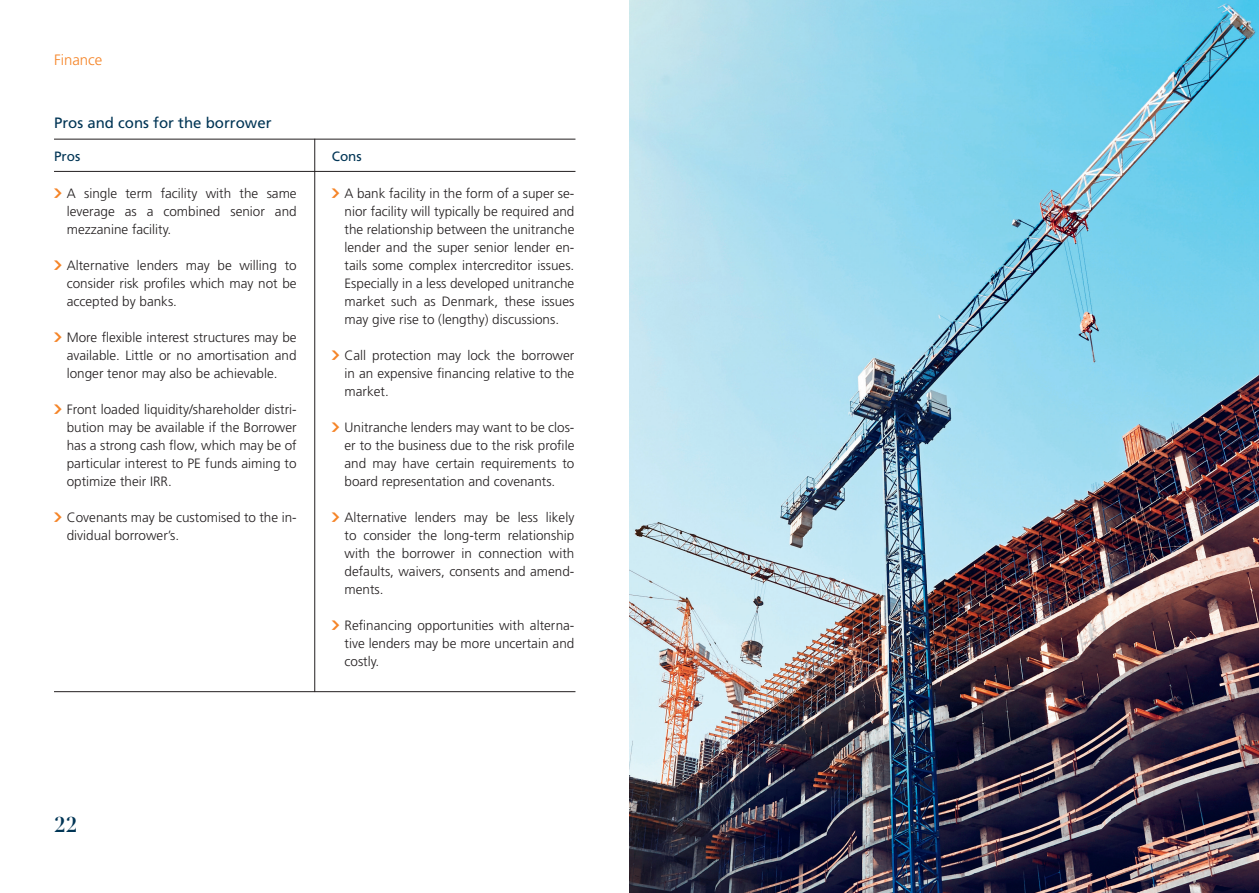
<style>
.page{position:relative;width:1259px;height:893px;background:#fff}
.page>*{position:absolute;margin:0;border:0;box-sizing:border-box;transform-origin:0 0}
.t1{font:700 21px "Didot LT Std";color:#003555}
.t2{font:15px "Frutiger LT Std";color:#003555}
.t3{font:300 15px "Frutiger LT Std";color:#f58427}
.t4{font:300 13.5px/18px "Frutiger LT Std";color:#231f20;text-align:justify}
.t5{font:13.5px "Frutiger LT Std";color:#003555}
.s1{font-family:"KR Pil 3";font-weight:400;color:#f58427}
</style>
<div class="page">
<hr style="left:54px;top:171px;width:521px;height:1px;background:#231f20">
<hr style="left:54px;top:139px;width:521px;height:1px;background:#231f20">
<hr style="left:54px;top:691px;width:521px;height:1px;background:#231f20">
<hr style="left:314px;top:139px;width:1px;height:553px;background:#231f20">
<img style="left:629px;top:0;width:630px;height:893px">
<p class="t3" style="left:54px;top:52px;width:50px">Finance</p>
<p class="t2" style="left:54px;top:114px;width:219px">Pros and cons for the borrower</p>
<p class="t5" style="left:54px;top:148px;width:28px">Pros</p>
<p class="t4" style="left:67px;top:185px;width:231px;text-indent:-13px"><span class="s1">•</span> A single term facility with the same leverage as a combined senior and mezzanine facility.</p>
<p class="t4" style="left:67px;top:257px;width:231px;text-indent:-13px"><span class="s1">•</span> Alternative lenders may be willing to consider risk profiles which may not be accepted by banks.</p>
<p class="t4" style="left:67px;top:329px;width:231px;text-indent:-13px"><span class="s1">•</span> More flexible interest structures may be available. Little or no amortisation and longer tenor may also be achievable.</p>
<p class="t4" style="left:67px;top:401px;width:231px;text-indent:-13px"><span class="s1">•</span> Front loaded liquidity/shareholder distri&shy;bution may be available if the Borrower has a strong cash flow, which may be of particular interest to PE funds aiming to optimize their IRR.</p>
<p class="t4" style="left:67px;top:509px;width:231px;text-indent:-13px"><span class="s1">•</span> Covenants may be customised to the in&shy;dividual borrower’s.</p>
<p class="t5" style="left:332px;top:148px;width:31px">Cons</p>
<p class="t4" style="left:344px;top:185px;width:231px;text-indent:-13px"><span class="s1">•</span> A bank facility in the form of a super se&shy;nior facility will typically be required and the relationship between the unitranche lender and the super senior lender en&shy;tails some complex intercreditor issues.<br>Especially in a less developed unitranche market such as Denmark, these issues may give rise to (lengthy) discussions.</p>
<p class="t4" style="left:344px;top:346px;width:231px;text-indent:-13px"><span class="s1">•</span> Call protection may lock the borrower in an expensive financing relative to the market.</p>
<p class="t4" style="left:344px;top:418px;width:231px;text-indent:-13px"><span class="s1">•</span> Unitranche lenders may want to be clos&shy;er to the business due to the risk profile and may have certain requirements to board representation and covenants.</p>
<p class="t4" style="left:344px;top:508px;width:231px;text-indent:-13px"><span class="s1">•</span> Alternative lenders may be less likely to consider the long-term relationship with the borrower in connection with defaults, waivers, consents and amend&shy;ments.</p>
<p class="t4" style="left:344px;top:616px;width:231px;text-indent:-13px"><span class="s1">•</span> Refinancing opportunities with alterna&shy;tive lenders may be more uncertain and costly.</p>
<h1 class="t1" style="left:54px;top:811px;width:25px">22</h1>
</div>
